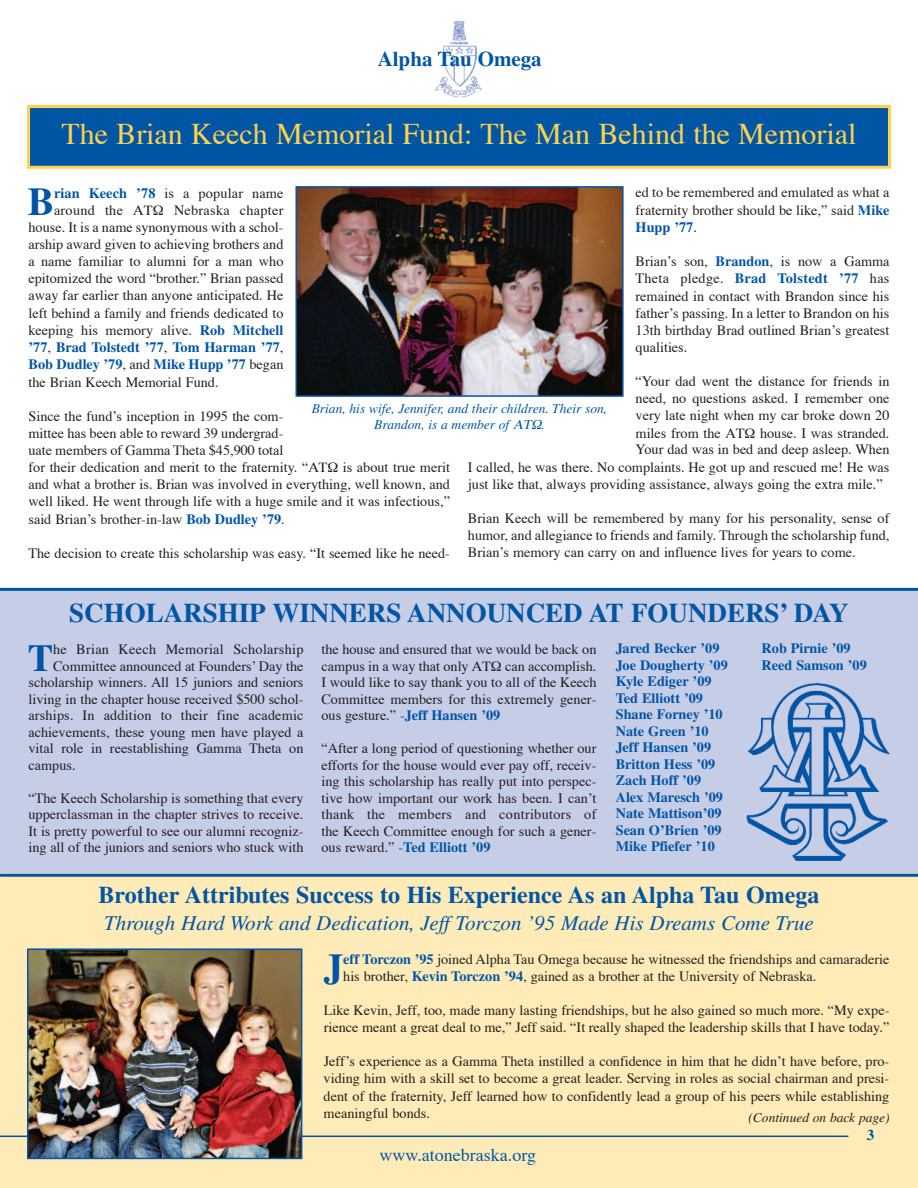
<style>
.page{position:relative;width:918px;height:1188px;background:#fff}
.page>*{position:absolute;margin:0;border:0;box-sizing:border-box;transform-origin:0 0}
.t1{font:700 39.3px "Times";color:#0155a5}
.t2{font:700 38.1px "Times";color:#0155a5}
.t3{font:30px "Times";color:#fed24c}
.t4{font:700 27px "Times";color:#0155a5}
.t5{font:700 24px "Times";color:#0155a5}
.t6{font:italic 21px "Times";color:#0155a5}
.t7{font:700 21px "Times";color:#0155a5}
.t8{font:18px "Times";color:#0155a5}
.t9{font:700 15px "Times";color:#0155a5}
.t10{font:14.25px/17.1px "Times";color:#231f20;text-align:justify}
.t11{font:700 14.25px/16.5px "Times";color:#0155a5}
.t12{font:14.25px "Times";letter-spacing:.02em;color:#231f20}
.t13{font:italic 13.5px/16.2px "Times";color:#0155a5}
.t14{font:italic 13.5px "Times";color:#231f20}
.s1{font-weight:700;color:#0155a5}
</style>
<div class="page">
<div style="left:0;top:700px;width:918px;height:488px;background:#feebb7"></div>
<div style="left:0;top:590px;width:918px;height:283px;background:#c6cde7"></div>
<img style="left:746px;top:684px;width:144px;height:176px">
<img style="left:435px;top:20px;width:48px;height:78px">
<hr style="left:0;top:1136px;width:848px;height:1px;background:#0155a5">
<img style="left:299px;top:189px;width:322px;height:205px">
<div style="left:296px;top:186px;width:328px;height:211px;border:2px solid #0155a5"></div>
<div style="left:30px;top:108px;width:858px;height:58px;background:#0155a5"></div>
<div style="left:27px;top:105px;width:864px;height:64px;border:3px solid #fed24c"></div>
<img style="left:30px;top:951px;width:269px;height:205px">
<div style="left:27px;top:948px;width:275px;height:211px;border:2px solid #0155a5"></div>
<hr style="left:0;top:588px;width:918px;height:3px;background:#0155a5">
<hr style="left:0;top:874px;width:918px;height:3px;background:#0155a5">
<h3 class="t7" style="left:378px;top:52px;width:166px">Alpha Tau Omega</h3>
<h3 class="t3" style="left:61px;top:121px;width:797px">The Brian Keech Memorial Fund: The Man Behind the Memorial</h3>
<p class="t10" style="left:636px;top:185px;width:255px">ed to be remembered and emulated as what a fraternity brother should be like,” said <span class="s1">Mike Hupp ’77</span>.</p>
<p class="t10" style="left:636px;top:254px;width:255px">Brian’s son, <span class="s1">Brandon</span>, is now a Gamma Theta pledge. <span class="s1">Brad Tolstedt ’77</span> has remained in contact with Brandon since his father’s passing. In a letter to Brandon on his 13th birthday Brad outlined Brian’s greatest qualities.</p>
<p class="t10" style="left:636px;top:374px;width:255px">“Your dad went the distance for friends in need, no questions asked. I remember one very late night when my car broke down 20 miles from the</p>
<h1 class="t1" style="left:28px;top:188px;width:28px">B</h1>
<p class="t10" style="left:54px;top:186px;width:231px"><span class="s1">rian Keech ’78</span> is a popular name around the</p>
<p class="t10" style="left:28px;top:203px;width:257px;text-indent:146px">Nebraska chapter house. It is a name synonymous with a schol&shy;arship award given to achieving brothers and a name familiar to alumni for a man who epitomized the word “brother.” Brian passed away far earlier than anyone anticipated. He left behind a family and friends dedicated to keeping his memory alive. <span class="s1">Rob Mitchell ’77</span>, <span class="s1">Brad Tolstedt ’77</span>, <span class="s1">Tom Harman ’77</span>, <span class="s1">Bob Dudley ’79</span>, and <span class="s1">Mike Hupp ’77</span> began the Brian Keech Memorial Fund.</p>
<p class="t10" style="left:28px;top:409px;width:281px;text-align:left">Since the fund’s inception in 1995 the com&shy;mittee has been able to reward 39 undergrad&shy;uate members of Gamma Theta $45,900 total<br>for their dedication and merit to the fraternity. “</p>
<p class="t13" style="left:374px;top:401px;width:235px;text-indent:-63px">Brian, his wife, Jennifer, and their children. Their son,<br>Brandon, is a member of</p>
<p class="t13" style="left:541px;top:417px;width:5px">.</p>
<p class="t10" style="left:760px;top:425px;width:131px">house. I was stranded.</p>
<p class="t10" style="left:636px;top:442px;width:255px">Your dad was in bed and deep asleep. When</p>
<p class="t10" style="left:468px;top:459px;width:423px">I called, he was there. No complaints. He got up and rescued me! He was</p>
<p class="t10" style="left:468px;top:477px;width:416px">just like that, always providing assistance, always going the extra mile.”</p>
<p class="t10" style="left:468px;top:511px;width:423px">Brian Keech will be remembered by many for his personality, sense of humor, and allegiance to friends and family. Through the scholarship fund, Brian’s memory can carry on and influence lives for years to come.</p>
<p class="t10" style="left:28px;top:460px;width:423px;text-indent:314px">is about true merit and what a brother is. Brian was involved in everything, well known, and well liked. He went through life with a huge smile and it was infectious,” said Brian’s brother-in-law <span class="s1">Bob Dudley ’79</span>.</p>
<p class="t10" style="left:28px;top:546px;width:423px">The decision to create this scholarship was easy. “It seemed like he need-</p>
<h3 class="t4" style="left:69px;top:604px;width:781px">SCHOLARSHIP WINNERS ANNOUNCED AT FOUNDERS’ DAY</h3>
<p class="t11" style="left:616px;top:642px;width:114px">Jared Becker ’09<br>Joe Dougherty ’09<br>Kyle Ediger ’09<br>Ted Elliott ’09<br>Shane Forney ’10<br>Nate Green ’10<br>Jeff Hansen ’09<br>Britton Hess ’09<br>Zach Hoff ’09<br>Alex Maresch ’09<br>Nate Mattison’09<br>Sean O’Brien ’09<br>Mike Pfiefer ’10</p>
<p class="t11" style="left:762px;top:642px;width:107px">Rob Pirnie ’09<br>Reed Samson ’09</p>
<p class="t10" style="left:321px;top:642px;width:276px;line-height:16.5px">the house and ensured that we would be back on campus in a way that only</p>
<h2 class="t2" style="left:28px;top:645px;width:27px">T</h2>
<p class="t12" style="left:53px;top:644px;width:252px">he Brian Keech Memorial Scholarship</p>
<p class="t10" style="left:321px;top:659px;width:277px;line-height:16.5px;text-indent:184px">can accomplish.<br>I would like to say thank you to all of the Keech Committee members for this extremely gener&shy;ous gesture.” -<span class="s1">Jeff Hansen ’09</span></p>
<p class="t10" style="left:321px;top:741px;width:277px;line-height:16.5px">“After a long period of questioning whether our efforts for the house would ever pay off, receiv&shy;ing this scholarship has really put into perspec&shy;tive how important our work has been. I can’t thank the members and contributors of the Keech Committee enough for such a gener&shy;ous reward.” -<span class="s1">Ted Elliott ’09</span></p>
<p class="t10" style="left:53px;top:659px;width:252px">Committee announced at Founders’ Day the</p>
<p class="t10" style="left:28px;top:675px;width:277px">scholarship winners. All 15 juniors and seniors</p>
<p class="t10" style="left:28px;top:692px;width:277px">living in the chapter house received $500 schol-</p>
<p class="t10" style="left:28px;top:708px;width:277px">arships. In addition to their fine academic</p>
<p class="t10" style="left:28px;top:725px;width:277px">achievements, these young men have played a</p>
<p class="t10" style="left:28px;top:741px;width:276px">vital role in reestablishing Gamma Theta on</p>
<p class="t10" style="left:28px;top:758px;width:49px">campus.</p>
<p class="t10" style="left:28px;top:791px;width:277px;line-height:16.5px">“The Keech Scholarship is something that every upperclassman in the chapter strives to receive.<br>It is pretty powerful to see our alumni recogniz&shy;ing all of the juniors and seniors who stuck with</p>
<h3 class="t5" style="left:99px;top:887px;width:722px">Brother Attributes Success to His Experience As an Alpha Tau Omega</h3>
<h3 class="t6" style="left:104px;top:916px;width:711px">Through Hard Work and Dedication, Jeff Torczon ’95 Made His Dreams Come True</h3>
<h1 class="t1" style="left:324px;top:954px;width:21px">J</h1>
<p class="t10" style="left:343px;top:951px;width:548px"><span class="s1">eff Torczon ’95</span> joined Alpha Tau Omega because he witnessed the friendships and camaraderie his brother, <span class="s1">Kevin Torczon ’94</span>, gained as a brother at the University of Nebraska.</p>
<p class="t10" style="left:324px;top:1003px;width:567px">Like Kevin, Jeff, too, made many lasting friendships, but he also gained so much more. “My expe&shy;rience meant a great deal to me,” Jeff said. “It really shaped the leadership skills that I have today.”</p>
<p class="t10" style="left:324px;top:1054px;width:567px">Jeff’s experience as a Gamma Theta instilled a confidence in him that he didn’t have before, pro&shy;viding him with a skill set to become a great leader. Serving in roles as social chairman and presi&shy;dent of the fraternity, Jeff learned how to confidently lead a group of his peers while establishing meaningful bonds.</p>
<p class="t14" style="left:748px;top:1113px;width:143px">(Continued on back page)</p>
<p class="t8" style="left:380px;top:1147px;width:158px">www.atonebraska.org</p>
<p class="t9" style="left:867px;top:1130px;width:9px">3</p>
</div>
